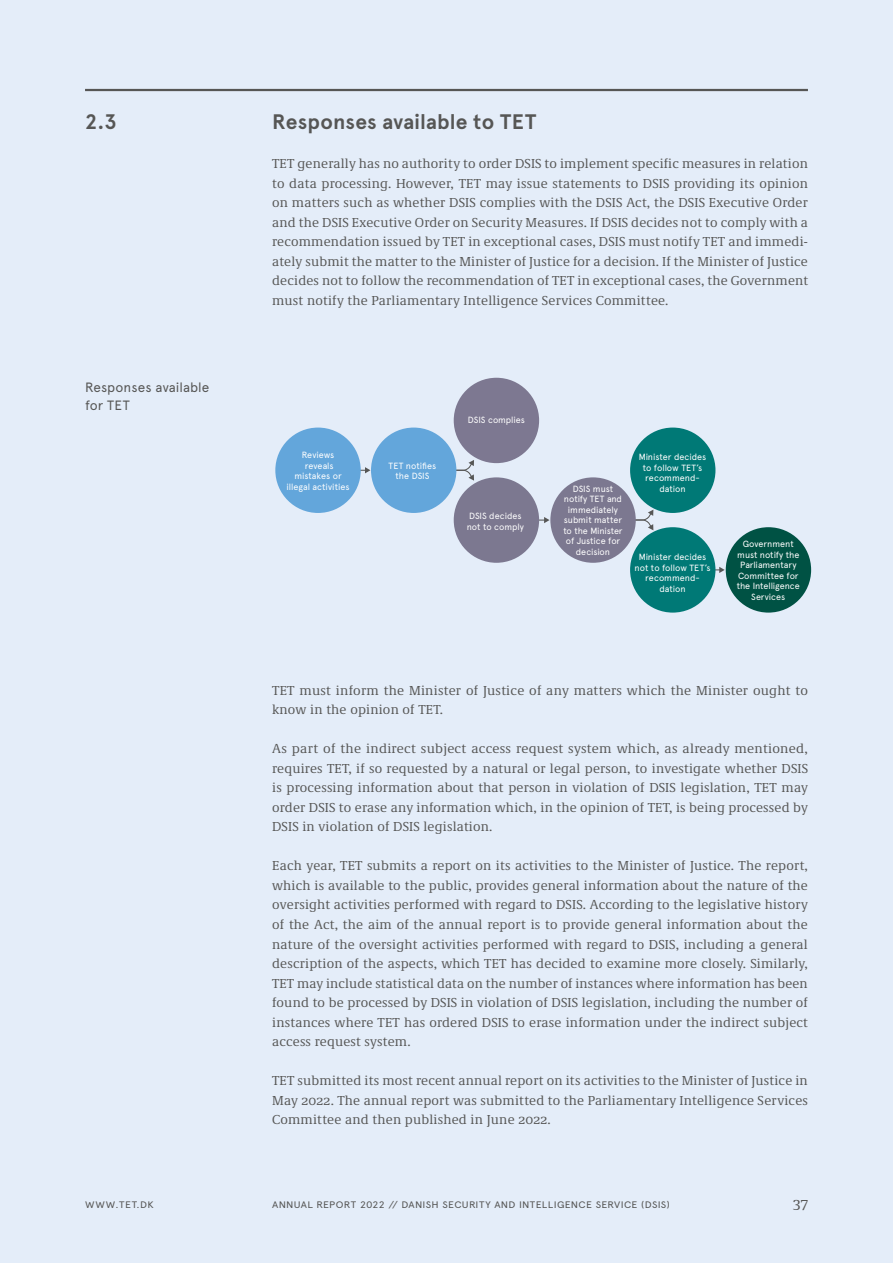
<style>
.page{position:relative;width:893px;height:1263px;background:#e4edf9}
.page>*{position:absolute;margin:0;border:0;box-sizing:border-box;transform-origin:0 0}
.t1{font:21px "Apercu Bold 2";letter-spacing:.01em;color:#565655}
.t2{font:15px "Demos Next Pro";color:#565655}
.t3{font:13.5px/19.5px "Demos Next Pro";letter-spacing:.015em;color:#565655;text-align:justify}
.t4{font:13.5px/18px "Apercu 2";letter-spacing:.005em;color:#565655}
.t5{font:9.45px "Apercu 10";letter-spacing:.03em;color:#565655;scale:1.11 1}
.t6{font:9px/10.5px "Apercu 2";letter-spacing:-.005em;color:#fff;text-align:center}
</style>
<div class="page">
<hr style="left:85px;top:89px;width:723px;height:2px;background:#565655">
<svg style="left:635px;top:510px;width:18px;height:20px"></svg>
<svg style="left:455px;top:460px;width:19px;height:21px"></svg>
<hr style="left:318px;top:470px;width:48px;height:1px;background:#565655">
<svg style="left:365px;top:467px;width:5px;height:6px"></svg>
<hr style="left:496px;top:519px;width:49px;height:2px;background:#565655">
<svg style="left:544px;top:517px;width:5px;height:6px"></svg>
<hr style="left:673px;top:569px;width:47px;height:1px;background:#565655">
<svg style="left:719px;top:567px;width:6px;height:6px"></svg>
<div style="left:275px;top:428px;width:86px;height:85px;background:#63a6db;border-radius:50%"></div>
<div style="left:371px;top:428px;width:85px;height:85px;background:#63a6db;border-radius:50%"></div>
<div style="left:454px;top:378px;width:85px;height:85px;background:#7d7891;border-radius:50%"></div>
<div style="left:454px;top:477px;width:85px;height:86px;background:#7c7890;border-radius:50%"></div>
<div style="left:550px;top:477px;width:86px;height:86px;background:#7c7890;border-radius:50%"></div>
<div style="left:630px;top:527px;width:85px;height:86px;background:#007976;border-radius:50%"></div>
<div style="left:726px;top:527px;width:85px;height:86px;background:#005244;border-radius:50%"></div>
<div style="left:630px;top:428px;width:85px;height:85px;background:#007976;border-radius:50%"></div>
<h1 class="t1" style="left:85px;top:109px;width:33px">2.3</h1>
<h1 class="t1" style="left:272px;top:109px;width:266px">Responses available to TET</h1>
<p class="t3" style="left:272px;top:153px;width:538px">TET generally has no authority to order DSIS to implement specific measures in relation to data processing. However, TET may issue statements to DSIS providing its opinion on matters such as whether DSIS complies with the DSIS Act, the DSIS Executive Order and the DSIS Executive Order on Security Measures. If DSIS decides not to comply with a recommendation issued by TET in exceptional cases, DSIS must notify TET and immedi&shy;ately submit the matter to the Minister of Justice for a decision. If the Minister of Justice decides not to follow the recommendation of TET in exceptional cases, the Government must notify the Parliamentary Intelligence Services Committee.</p>
<p class="t4" style="left:85px;top:379px;width:126px">Responses available for TET</p>
<p class="t6" style="left:286px;top:450px;width:65px">Reviews reveals mistakes or illegal activities</p>
<p class="t6" style="left:389px;top:460px;width:49px">TET notifies the DSIS</p>
<p class="t6" style="left:468px;top:414px;width:59px">DSIS complies</p>
<p class="t6" style="left:467px;top:511px;width:59px;text-align:left">DSIS decides not to comply</p>
<p class="t6" style="left:563px;top:483px;width:61px">DSIS must notify TET and immediately submit matter to the Minister of Justice for decision</p>
<p class="t6" style="left:639px;top:452px;width:69px">Minister decides to follow TET’s recommend&shy;dation</p>
<p class="t6" style="left:635px;top:552px;width:77px">Minister decides not to follow TET’s recommend&shy;dation</p>
<p class="t6" style="left:737px;top:539px;width:64px">Government must notify the<br>Parliamentary<br>Committee for the Intelligence<br>Services</p>
<p class="t3" style="left:272px;top:680px;width:537px">TET must inform the Minister of Justice of any matters which the Minister ought to know in the opinion of TET.</p>
<p class="t3" style="left:272px;top:738px;width:537px">As part of the indirect subject access request system which, as already mentioned, requires TET, if so requested by a natural or legal person, to investigate whether DSIS is processing information about that person in violation of DSIS legislation, TET may order DSIS to erase any information which, in the opinion of TET, is being processed by DSIS in violation of DSIS legislation.</p>
<p class="t3" style="left:272px;top:855px;width:537px">Each year, TET submits a report on its activities to the Minister of Justice. The report, which is available to the public, provides general information about the nature of the oversight activities performed with regard to DSIS. According to the legislative history of the Act, the aim of the annual report is to provide general information about the nature of the oversight activities performed with regard to DSIS, including a general description of the aspects, which TET has decided to examine more closely. Similarly, TET may include statistical data on the number of instances where information has been found to be processed by DSIS in violation of DSIS legislation, including the number of instances where TET has ordered DSIS to erase information under the indirect subject access request system.</p>
<p class="t3" style="left:272px;top:1070px;width:537px">TET submitted its most recent annual report on its activities to the Minister of Justice in May 2022. The annual report was submitted to the Parliamentary Intelligence Services Committee and then published in June 2022.</p>
<p class="t5" style="left:85px;top:1199px;width:63px">WWW.TET.DK</p>
<p class="t5" style="left:272px;top:1199px;width:360px">ANNUAL REPORT 2022 // DANISH SECURITY AND INTELLIGENCE SERVICE (DSIS)</p>
<p class="t2" style="left:793px;top:1192px;width:16px">37</p>
</div>
